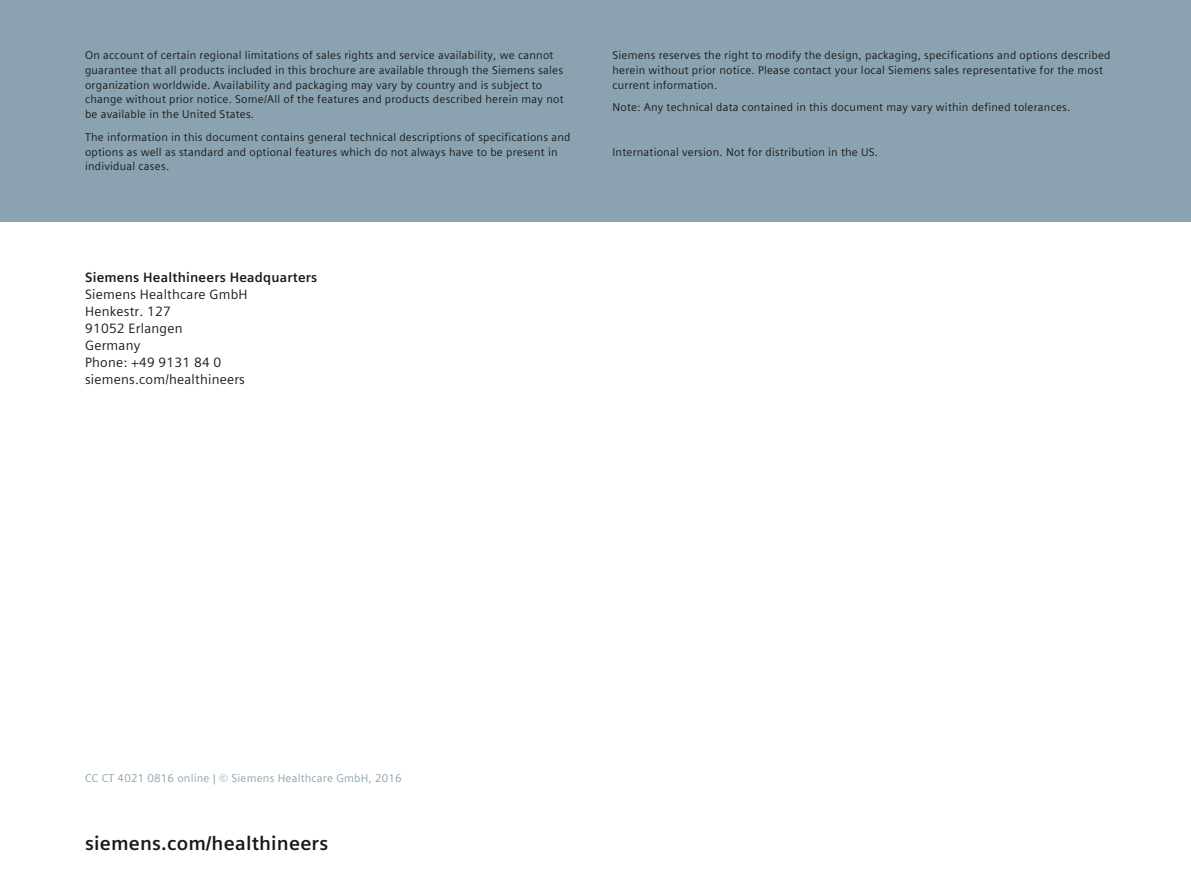
<style>
.page{position:relative;width:1191px;height:893px;background:#fff}
.page>*{position:absolute;margin:0;border:0;box-sizing:border-box;transform-origin:0 0}
.t1{font:700 19.5px "Siemens Sans";letter-spacing:.01em;color:#1a1a19}
.t2{font:13.5px/17px "Siemens Sans Global";letter-spacing:.015em;color:#1a1a19}
.t3{font:700 13.5px "Siemens Sans Global";letter-spacing:.015em;color:#1a1a19}
.t4{font:11.25px/14.9px "Siemens Sans Global";letter-spacing:.02em;color:#1a1a19}
.t5{font:11.25px "Siemens Sans Global";letter-spacing:.02em;color:#8ba3b0}
</style>
<div class="page">
<div style="left:0;top:0;width:1191px;height:221px;background:#8ba3b0"></div>
<p class="t4" style="left:85px;top:48px;width:480px">On account of certain regional limitations of sales rights and service availability, we cannot guarantee that all products included in this brochure are available through the Siemens sales organization worldwide. Availability and packaging may vary by country and is subject to change without prior notice. Some/All of the features and products described herein may not be available in the United States.</p>
<p class="t4" style="left:85px;top:129px;width:487px">The information in this document contains general technical descriptions of specifications and options as well as standard and optional features which do not always have to be present in individual cases.</p>
<p class="t3" style="left:85px;top:267px;width:234px">Siemens Healthineers Headquarters</p>
<p class="t2" style="left:85px;top:286px;width:164px">Siemens Healthcare GmbH<br>Henkestr. 127<br>91052 Erlangen<br>Germany<br>Phone: +49 9131 84 0 siemens.com/healthineers</p>
<p class="t4" style="left:612px;top:48px;width:499px">Siemens reserves the right to modify the design, packaging, specifications and options described herein without prior notice. Please contact your local Siemens sales representative for the most current information.</p>
<p class="t4" style="left:612px;top:100px;width:459px">Note: Any technical data contained in this document may vary within defined tolerances.</p>
<p class="t4" style="left:612px;top:144px;width:267px">International version. Not for distribution in the US.</p>
<p class="t5" style="left:85px;top:770px;width:318px">CC CT 4021 0816 online | © Siemens Healthcare GmbH, 2016</p>
<h1 class="t1" style="left:85px;top:833px;width:245px">siemens.com/healthineers</h1>
</div>
